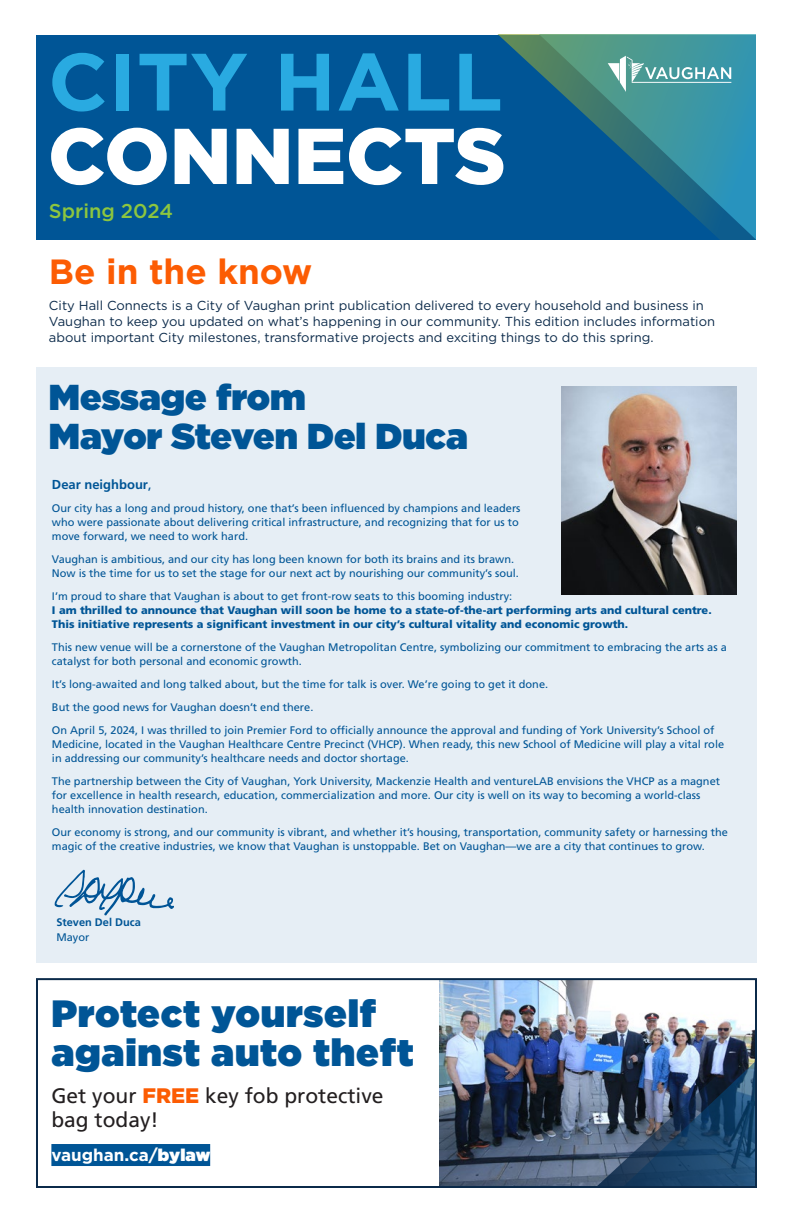
<style>
.page{position:relative;width:792px;height:1224px;background:#fff}
.page>*{position:absolute;margin:0;border:0;box-sizing:border-box;transform-origin:0 0}
.t1{font:700 81.1px "Gotham";letter-spacing:.01em;color:#29aae1}
.t2{font:900 78.9px "Gotham";color:#fff}
.t3{font:900 38px/39px "Gotham";letter-spacing:.02em;color:#005596}
.t4{font:900 36px/39px "Gotham";color:#005596}
.t5{font:700 35px "Gotham";color:#fc5c03}
.t6{font:21px/24px "Frutiger LT Std";color:#231f20}
.t7{font:500 20px "Gotham";color:#8dc63f}
.t8{font:700 17px "Gotham";color:#fff}
.t9{font:13px/16px "Gotham";color:#0b2a4a}
.t10{font:700 13px "Frutiger LT Std";color:#005596}
.t11{font:11px/14px "Frutiger LT Std";color:#005596}
.t12{font:900 11px/14px "Frutiger LT Std";color:#005596}
.t13{font:700 11px "Frutiger LT Std";color:#005596}
.s1{font-weight:400}
.s2{font-family:"Gotham";font-weight:900;color:#fc5c03}
.s3{font-weight:900}
</style>
<div class="page">
<hr style="left:36px;top:35px;width:720px;height:1px;background:#005596">
<div style="left:36px;top:36px;width:720px;height:203px;background:#005596"></div>
<svg style="left:499px;top:35px;width:257px;height:204px"></svg>
<svg style="left:608px;top:56px;width:123px;height:36px;background:#68acae"></svg>
<div style="left:36px;top:368px;width:721px;height:595px;background:#e6eef5"></div>
<img style="left:561px;top:387px;width:175px;height:207px">
<svg style="left:54px;top:869px;width:120px;height:47px"></svg>
<img style="left:439px;top:981px;width:315px;height:204px">
<img style="left:587px;top:1038px;width:167px;height:147px">
<div style="left:51px;top:1144px;width:159px;height:22px;background:#005596"></div>
<div style="left:36px;top:978px;width:721px;height:210px;border:2px solid #0b2a4a"></div>
<h1 class="t1" style="left:48px;top:28px;width:456px">CITY HALL</h1>
<h2 class="t2" style="left:48px;top:102px;width:459px">CONNECTS</h2>
<h3 class="t7" style="left:49px;top:198px;width:126px">Spring 2024</h3>
<h3 class="t5" style="left:49px;top:249px;width:265px">Be in the know</h3>
<p class="t9" style="left:49px;top:297px;width:668px">City Hall Connects is a City of Vaughan print publication delivered to every household and business in<br>Vaughan to keep you updated on what’s happening in our community. This edition includes information about important City milestones, transformative projects and exciting things to do this spring.</p>
<h3 class="t4" style="left:49px;top:377px;width:420px">Message from<br>Mayor Steven Del Duca</h3>
<p class="t10" style="left:52px;top:476px;width:101px">Dear neighbour<span class="s1">,</span></p>
<p class="t11" style="left:52px;top:501px;width:470px">Our city has a long and proud history, one that’s been influenced by champions and leaders who were passionate about delivering critical infrastructure, and recognizing that for us to move forward, we need to work hard.</p>
<p class="t11" style="left:52px;top:552px;width:468px">Vaughan is ambitious, and our city has long been known for both its brains and its brawn.<br>Now is the time for us to set the stage for our next act by nourishing our community’s soul.</p>
<p class="t11" style="left:52px;top:589px;width:462px">I’m proud to share that Vaughan is about to get front-row seats to this booming industry:</p>
<p class="t12" style="left:52px;top:603px;width:661px">I am thrilled to announce that Vaughan will soon be home to a state-of-the-art performing arts and cultural centre.<br>This initiative represents a significant investment in our city’s cultural vitality and economic growth.</p>
<p class="t11" style="left:52px;top:640px;width:676px">This new venue will be a cornerstone of the Vaughan Metropolitan Centre, symbolizing our commitment to embracing the arts as a catalyst for both personal and economic growth.</p>
<p class="t11" style="left:52px;top:672px;width:664px;line-height:23px">It’s long-awaited and long talked about, but the time for talk is over. We’re going to get it done.<br>But the good news for Vaughan doesn’t end there.<br>On April 5, 2024, I was thrilled to join Premier Ford to officially announce the approval and funding of York University’s School of</p>
<p class="t11" style="left:52px;top:737px;width:674px">Medicine, located in the Vaughan Healthcare Centre Precinct (VHCP). When ready, this new School of Medicine will play a vital role in addressing our community’s healthcare needs and doctor shortage.</p>
<p class="t11" style="left:52px;top:774px;width:670px">The partnership between the City of Vaughan, York University, Mackenzie Health and ventureLAB envisions the VHCP as a magnet for excellence in health research, education, commercialization and more. Our city is well on its way to becoming a world-class health innovation destination.</p>
<p class="t11" style="left:52px;top:825px;width:678px">Our economy is strong, and our community is vibrant, and whether it’s housing, transportation, community safety or harnessing the magic of the creative industries, we know that Vaughan is unstoppable. Bet on Vaughan—we are a city that continues to grow.</p>
<p class="t13" style="left:56px;top:916px;width:86px">Steven Del Duca</p>
<p class="t11" style="left:56px;top:930px;width:35px">Mayor</p>
<h3 class="t3" style="left:51px;top:993px;width:364px">Protect yourself against auto theft</h3>
<h3 class="t6" style="left:51px;top:1084px;width:334px">Get your <span class="s2">FREE</span> key fob protective bag today!</h3>
<h3 class="t8" style="left:51px;top:1144px;width:160px">vaughan.ca/<span class="s3">bylaw</span></h3>
</div>
